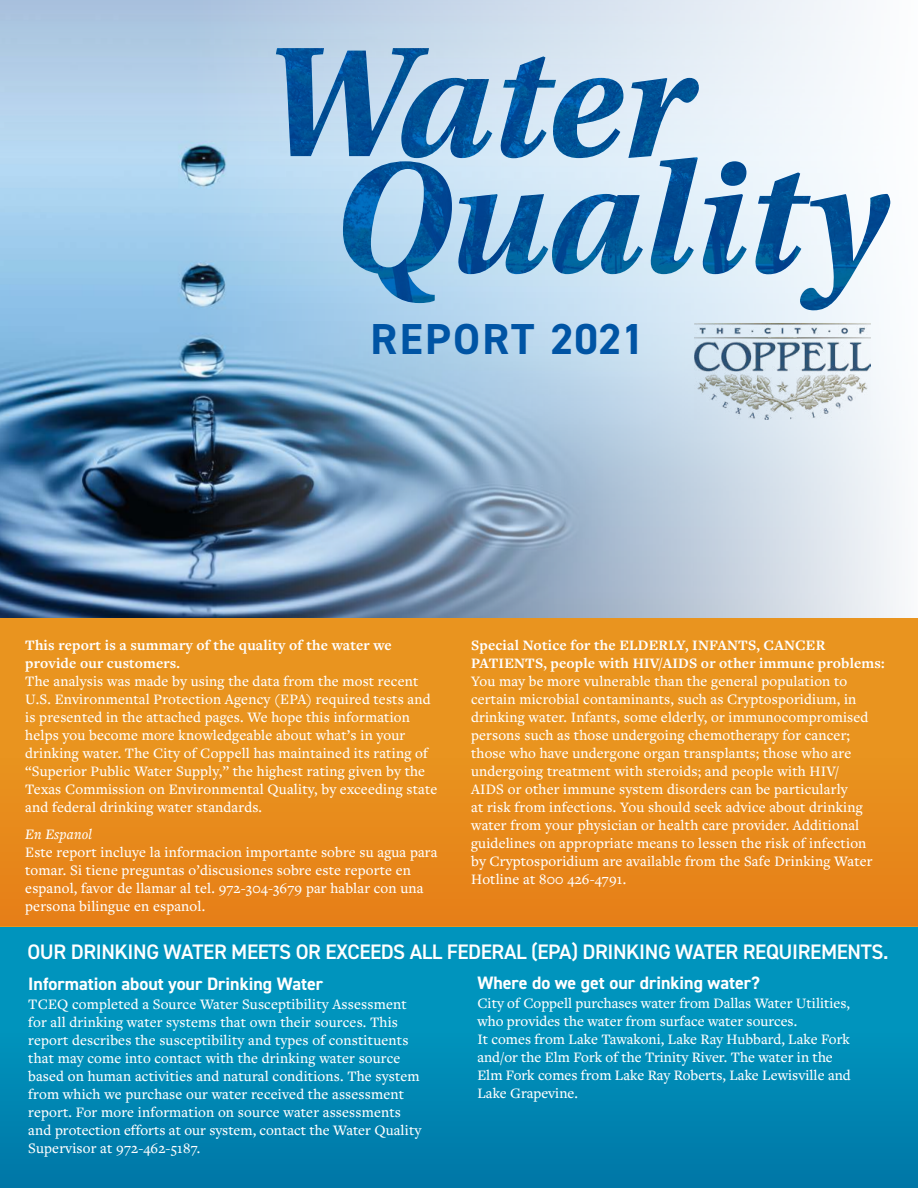
<style>
.page{position:relative;width:918px;height:1188px;background:#fff}
.page>*{position:absolute;margin:0;border:0;box-sizing:border-box;transform-origin:0 0}
.t1{font:700 43.5px "DIN2014";letter-spacing:.05em;color:#0054a4}
.t2{font:600 21px "DIN2014";letter-spacing:-.02em;color:#fff}
.Header_2{font:700 18px "DIN2014";color:#fff}
.Body{font:500 15px/18px "Freight Text Pro";letter-spacing:.01em;color:#fff}
.Body-2{font:700 15px/18px "Freight Text Pro";letter-spacing:.01em;color:#fff}
.s1{font-style:italic}
</style>
<div class="page">
<img style="left:0;top:244px;width:184px;height:375px">
<div style="left:0;top:0;width:918px;height:244px;background:linear-gradient(to bottom,#b3c8e1,#acd7f4)"></div>
<svg style="left:184px;top:0;width:734px;height:619px;background:#a8bfd3"></svg>
<div style="left:0;top:926px;width:918px;height:262px;background:#0094bd"></div>
<div style="left:0;top:943px;width:918px;height:245px;background:linear-gradient(to bottom,#009bc2,#007aa9)"></div>
<div style="left:0;top:619px;width:918px;height:308px;background:#e9941f"></div>
<div style="left:0;top:668px;width:918px;height:258px;background:linear-gradient(to right,#e88d1c,#e88d1c)"></div>
<svg style="left:276px;top:48px;width:614px;height:262px;fill:#f6fafd"></svg>
<img style="left:276px;top:48px;width:595px;height:255px">
<div style="left:684px;top:303px;width:207px;height:130px;background:linear-gradient(to right,#d0e2f0,#eef3f8)"></div>
<img style="left:694px;top:323px;width:177px;height:97px">
<p class="t1" style="left:371px;top:310px;width:276px">REPORT 2021</p>
<p class="Body-2" style="left:25px;top:636px;width:368px">This report is a summary of the quality of the water we provide our customers.</p>
<p class="Body" style="left:25px;top:672px;width:414px">The analysis was made by using the data from the most recent U.S. Environmental Protection Agency (EPA) required tests and is presented in the attached pages. We hope this information helps you become more knowledgeable about what’s in your drinking water. The City of Coppell has maintained its rating of “Superior Public Water Supply,” the highest rating given by the Texas Commission on Environmental Quality, by exceeding state and federal drinking water standards.</p>
<p class="Body" style="left:25px;top:825px;width:414px"><span class="s1">En Espanol<br></span>Este report incluye la informacion importante sobre su agua para tomar. Si tiene preguntas o’discusiones sobre este reporte en espanol, favor de llamar al tel. 972-304-3679 par hablar con una persona bilingue en espanol.</p>
<p class="Body-2" style="left:471px;top:636px;width:415px">Special Notice for the ELDERLY, INFANTS, CANCER<br>PATIENTS, people with HIV/AIDS or other immune problems:</p>
<p class="Body" style="left:471px;top:672px;width:403px">You may be more vulnerable than the general population to certain microbial contaminants, such as Cryptosporidium, in drinking water. Infants, some elderly, or immunocompromised persons such as those undergoing chemotherapy for cancer; those who have undergone organ transplants; those who are undergoing treatment with steroids; and people with HIV/ AIDS or other immune system disorders can be particularly<br>at risk from infections. You should seek advice about drinking water from your physician or health care provider. Additional guidelines on appropriate means to lessen the risk of infection by Cryptosporidium are available from the Safe Drinking Water Hotline at 800 426-4791.</p>
<p class="t2" style="left:28px;top:938px;width:862px">OUR DRINKING WATER MEETS OR EXCEEDS ALL FEDERAL (EPA) DRINKING WATER REQUIREMENTS.</p>
<p class="Header_2" style="left:477px;top:971px;width:284px">Where do we get our drinking water?</p>
<p class="Body" style="left:477px;top:994px;width:375px">City of Coppell purchases water from Dallas Water Utilities, who provides the water from surface water sources.<br>It comes from Lake Tawakoni, Lake Ray Hubbard, Lake Fork and/or the Elm Fork of the Trinity River. The water in the Elm Fork comes from Lake Ray Roberts, Lake Lewisville and Lake Grapevine.</p>
<p class="Header_2" style="left:28px;top:972px;width:297px">Information about your Drinking Water</p>
<p class="Body" style="left:28px;top:995px;width:395px">TCEQ completed a Source Water Susceptibility Assessment for all drinking water systems that own their sources. This report describes the susceptibility and types of constituents that may come into contact with the drinking water source based on human activities and natural conditions. The system from which we purchase our water received the assessment report. For more information on source water assessments and protection efforts at our system, contact the Water Quality Supervisor at 972-462-5187.</p>
</div>
